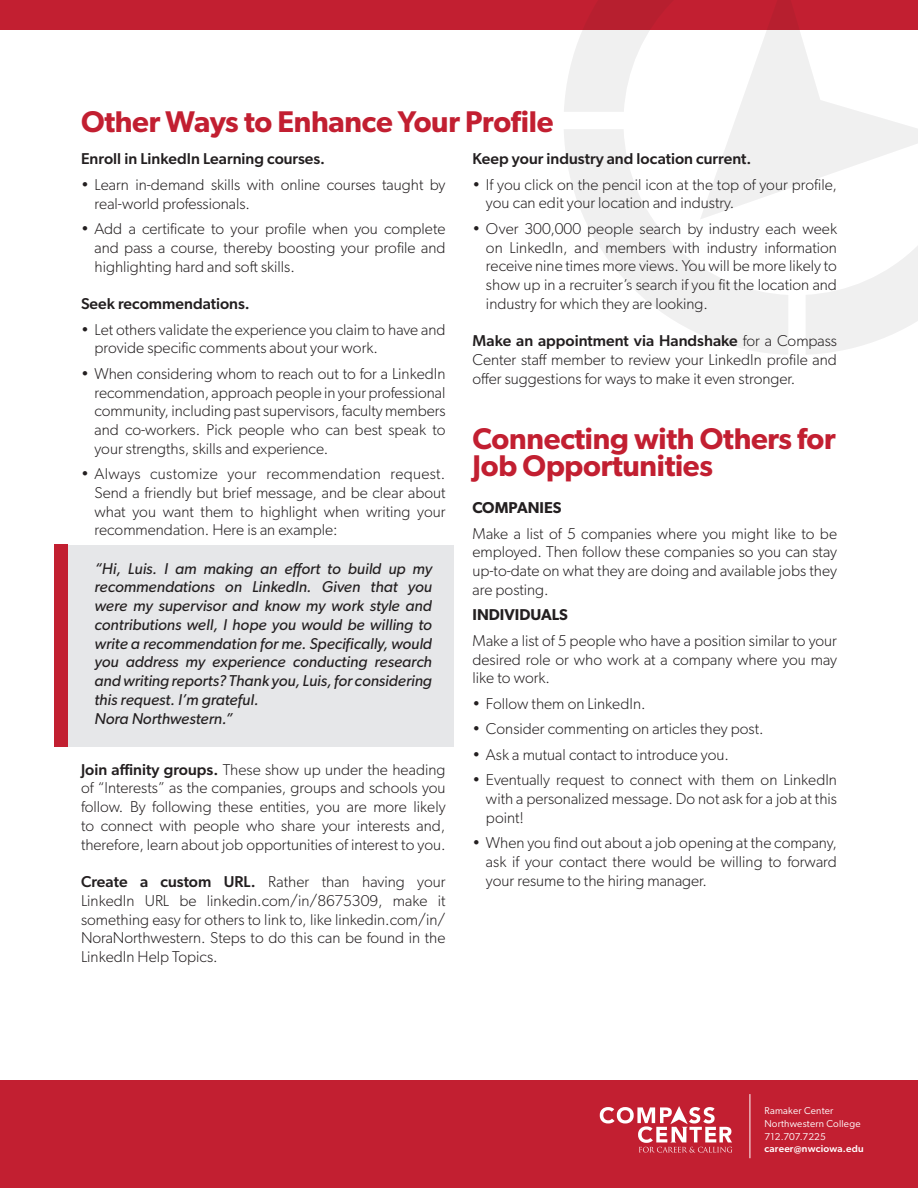
<style>
.page{position:relative;width:918px;height:1188px;background:#fff}
.page>*{position:absolute;margin:0;border:0;box-sizing:border-box;transform-origin:0 0}
.t1{font:600 30px/27px "Gibson";letter-spacing:-.01em;color:#c21f31}
.t2{font:300 15.75px/18.8px "Gibson";color:#231f20;text-align:justify}
.t3{font:italic 15.75px/18.8px "Gibson";color:#231f20}
.t4{font:500 15.75px "Gibson";color:#231f20}
.t5{font:600 15.75px "Gibson";color:#231f20}
.t6{font:10.05px/12.9px "Gibson";letter-spacing:.02em;color:#fff}
.t7{font:500 10.05px "Gibson";letter-spacing:.02em;color:#fff}
.s1{font-weight:500}
</style>
<div class="page">
<div style="left:68px;top:546px;width:386px;height:201px;background:#e6e7e9"></div>
<div style="left:0;top:0;width:918px;height:29px;background:#c21f31"></div>
<svg style="left:564px;top:0;width:136px;height:112px"></svg>
<svg style="left:806px;top:246px;width:112px;height:109px"></svg>
<svg style="left:564px;top:129px;width:224px;height:226px"></svg>
<svg style="left:700px;top:0;width:218px;height:220px"></svg>
<div style="left:0;top:1080px;width:918px;height:108px;background:#c21f31"></div>
<svg style="left:600px;top:1106px;width:132px;height:47px"></svg>
<hr style="left:750px;top:1094px;width:1px;height:64px;background:#fff">
<div style="left:54px;top:545px;width:14px;height:202px;background:#c21f31"></div>
<h1 class="t1" style="left:81px;top:107px;width:474px">Other Ways to Enhance Your Profile</h1>
<p class="t4" style="left:81px;top:149px;width:246px">Enroll in LinkedIn Learning courses.</p>
<p class="t2" style="left:94px;top:175px;width:352px;text-indent:-13px">• Learn in-demand skills with online courses taught by real-world professionals.</p>
<p class="t2" style="left:94px;top:219px;width:352px;text-indent:-13px">• Add a certificate to your profile when you complete and pass a course, thereby boosting your profile and highlighting hard and soft skills.</p>
<p class="t4" style="left:81px;top:294px;width:170px">Seek recommendations.</p>
<p class="t2" style="left:94px;top:320px;width:353px;text-indent:-13px">• Let others validate the experience you claim to have and provide specific comments about your work.</p>
<p class="t2" style="left:94px;top:364px;width:353px;text-indent:-13px">• When considering whom to reach out to for a LinkedIn recommendation, approach people in your professional community, including past supervisors, faculty members and co-workers. Pick people who can best speak to your strengths, skills and experience.</p>
<p class="t2" style="left:94px;top:464px;width:353px;text-indent:-13px">• Always customize your recommendation request.<br>Send a friendly but brief message, and be clear about what you want them to highlight when writing your recommendation. Here is an example:</p>
<p class="t3" style="left:94px;top:559px;width:339px">“Hi, Luis. I am making an effort to build up my recommendations on LinkedIn. Given that you were my supervisor and know my work style and contributions well, I hope you would be willing to write a recommendation for me. Specifically, would you address my experience conducting research and writing reports? Thank you, Luis, for considering this request. I’m grateful.<br>Nora Northwestern.”</p>
<p class="t2" style="left:81px;top:760px;width:366px"><span class="s1">Join affinity groups.</span> These show up under the heading of “Interests” as the companies, groups and schools you follow. By following these entities, you are more likely to connect with people who share your interests and, therefore, learn about job opportunities of interest to you.</p>
<p class="t2" style="left:81px;top:872px;width:366px"><span class="s1">Create a custom URL.</span> Rather than having your LinkedIn URL be linkedin.com/in/8675309, make it something easy for others to link to, like linkedin.com/in/ NoraNorthwestern. Steps to do this can be found in the LinkedIn Help Topics.</p>
<p class="t4" style="left:472px;top:149px;width:280px">Keep your industry and location current.</p>
<p class="t2" style="left:486px;top:175px;width:353px;text-indent:-13px">• If you click on the pencil icon at the top of your profile, you can edit your location and industry.</p>
<p class="t2" style="left:486px;top:219px;width:353px;text-indent:-13px">• Over 300,000 people search by industry each week on LinkedIn, and members with industry information receive nine times more views. You will be more likely to show up in a recruiter’s search if you fit the location and industry for which they are looking.</p>
<p class="t2" style="left:472px;top:331px;width:366px"><span class="s1">Make an appointment via Handshake</span> for a Compass Center staff member to review your LinkedIn profile and offer suggestions for ways to make it even stronger.</p>
<h1 class="t1" style="left:472px;top:424px;width:365px">Connecting with Others for<br>Job Opportunities</h1>
<p class="t5" style="left:472px;top:498px;width:91px">COMPANIES</p>
<p class="t2" style="left:472px;top:524px;width:366px">Make a list of 5 companies where you might like to be employed. Then follow these companies so you can stay up-to-date on what they are doing and available jobs they are posting.</p>
<p class="t5" style="left:472px;top:605px;width:97px">INDIVIDUALS</p>
<p class="t2" style="left:472px;top:631px;width:366px">Make a list of 5 people who have a position similar to your desired role or who work at a company where you may like to work.</p>
<p class="t2" style="left:472px;top:694px;width:175px">• Follow them on LinkedIn.</p>
<p class="t2" style="left:472px;top:719px;width:293px">• Consider commenting on articles they post.</p>
<p class="t2" style="left:472px;top:745px;width:258px">• Ask a mutual contact to introduce you.</p>
<p class="t2" style="left:486px;top:770px;width:353px;text-indent:-13px">• Eventually request to connect with them on LinkedIn with a personalized message. Do not ask for a job at this point!</p>
<p class="t2" style="left:486px;top:833px;width:353px;text-indent:-13px">• When you find out about a job opening at the company, ask if your contact there would be willing to forward your resume to the hiring manager.</p>
<p class="t6" style="left:764px;top:1104px;width:98px">Ramaker Center<br>Northwestern College<br>712.707.7225</p>
<p class="t7" style="left:764px;top:1143px;width:101px">career@nwciowa.edu</p>
</div>
